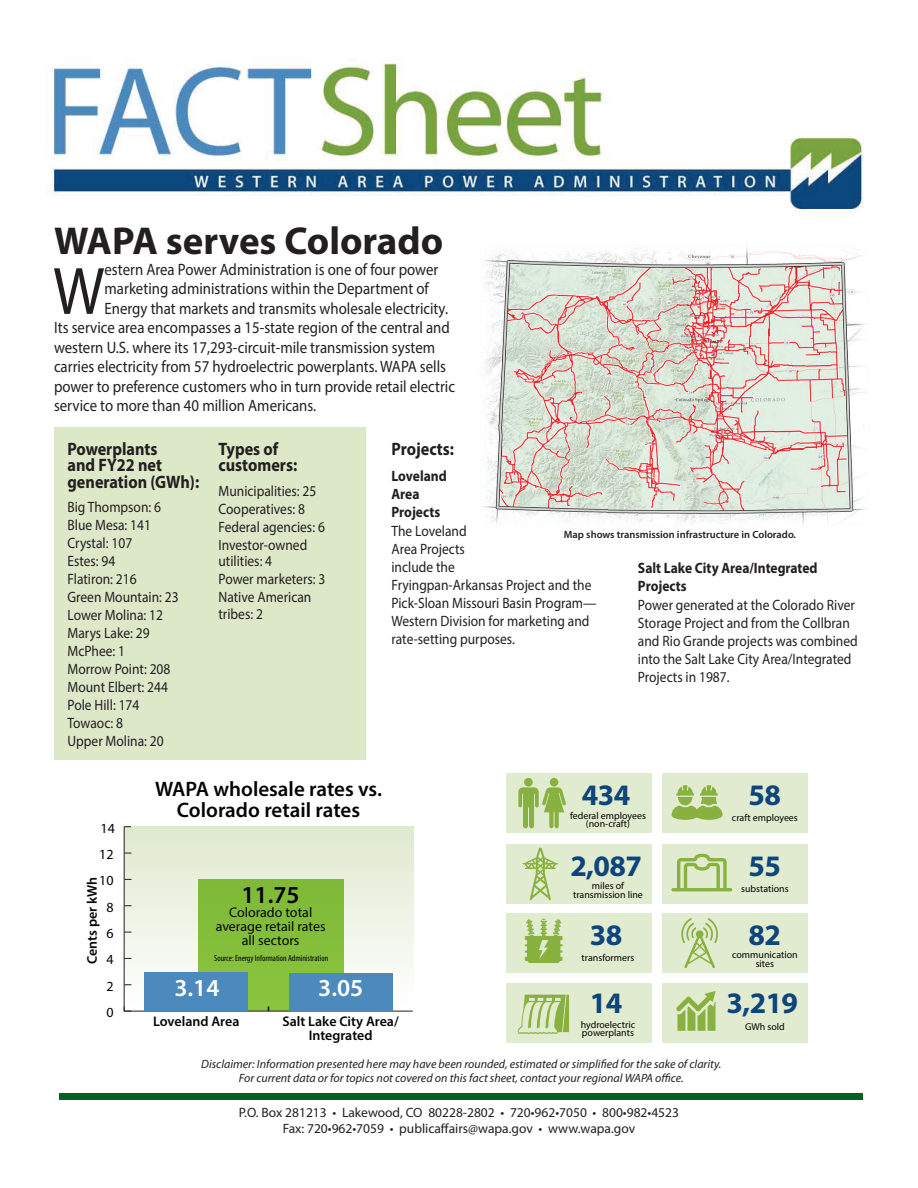
<style>
.page{position:relative;width:918px;height:1188px;background:#fff}
.page>*{position:absolute;margin:0;border:0;box-sizing:border-box;transform-origin:0 0}
.t1{font:67.65px "Myriad Pro";color:#231f20;scale:.9 1}
.t2{font:700 39px "Myriad Pro";color:#231f20}
.t3{font:700 29.85px "Myriad Pro";letter-spacing:-.02em;color:#0e457a}
.t4{font:600 24.45px "Myriad Pro";color:#fff}
.t5{font:600 24.45px "Myriad Pro";color:#040503}
.t6{font:600 21px/21px "Myriad Pro";color:#040503;text-align:center}
.t7{font:700 18px/16.5px "Myriad Pro";color:#231f20;scale:.9 1}
.t8{font:16.5px "Myriad Pro";color:#231f20;scale:.9 1}
.t9{font:15px/18px "Myriad Pro";color:#231f20;scale:.9 1}
.t10{font:700 15px/18px "Myriad Pro";color:#231f20;scale:.9 1}
.t11{font:13.95px/14px "Myriad Pro";color:#040503;text-align:center}
.t12{font:600 13.95px/14px "Myriad Pro";color:#040503;text-align:center}
.t13{font:13.5px/16.2px "Myriad Pro";color:#231f20;text-align:center}
.t14{font:italic 12px/14.4px "Myriad Pro";color:#231f20;text-align:center}
.t15{font:600 10.5px "Myriad Pro";color:#231f20}
.t16{font:9.9px/8.7px "Myriad Pro";color:#040503;text-align:center}
.t17{font:condensed 8.7px "Myriad Pro";color:#040503}
</style>
<div class="page">
<img style="left:52px;top:58px;width:812px;height:154px">
<svg style="left:125px;top:827px;width:288px;height:184px;background:#c7dfa7"></svg>
<hr style="left:124px;top:1011px;width:289px;height:1px;background:#231f20">
<hr style="left:124px;top:827px;width:1px;height:184px;background:#231f20">
<svg style="left:124px;top:1007px;width:7px;height:5px"></svg>
<div style="left:144px;top:972px;width:104px;height:39px;background:#4c89bd"></div>
<div style="left:289px;top:973px;width:104px;height:38px;background:#4c89bd"></div>
<div style="left:663px;top:774px;width:145px;height:59px;background:#e1ebcf"></div>
<div style="left:506px;top:774px;width:145px;height:59px;background:#e1ebcf"></div>
<div style="left:663px;top:845px;width:145px;height:59px;background:#e1ebcf"></div>
<div style="left:506px;top:845px;width:145px;height:59px;background:#e1ebcf"></div>
<div style="left:663px;top:913px;width:145px;height:59px;background:#e1ebcf"></div>
<div style="left:506px;top:913px;width:145px;height:59px;background:#e1ebcf"></div>
<div style="left:663px;top:983px;width:145px;height:59px;background:#e1ebcf"></div>
<div style="left:506px;top:983px;width:145px;height:59px;background:#e1ebcf"></div>
<div style="left:524px;top:778px;width:9px;height:9px;background:#89b13f;border-radius:50%"></div>
<div style="left:550px;top:778px;width:8px;height:9px;background:#89b13f;border-radius:50%"></div>
<svg style="left:518px;top:787px;width:48px;height:41px"></svg>
<svg style="left:523px;top:848px;width:35px;height:52px"></svg>
<svg style="left:676px;top:991px;width:40px;height:40px"></svg>
<svg style="left:671px;top:854px;width:61px;height:37px"></svg>
<svg style="left:672px;top:785px;width:51px;height:35px"></svg>
<svg style="left:681px;top:918px;width:37px;height:50px"></svg>
<svg style="left:518px;top:995px;width:51px;height:39px"></svg>
<svg style="left:525px;top:918px;width:37px;height:45px"></svg>
<img style="left:483px;top:247px;width:383px;height:278px">
<div style="left:59px;top:1093px;width:804px;height:7px;background:#006224"></div>
<div style="left:54px;top:428px;width:311px;height:332px;background:#dde8c8"></div>
<h2 class="t2" style="left:54px;top:216px;width:391px">WAPA serves Colorado</h2>
<h1 class="t1" style="left:53px;top:249px;width:59px">W</h1>
<p class="t8" style="left:105px;top:259px;width:372px">estern Area Power Administration is one of four power</p>
<p class="t8" style="left:105px;top:279px;width:362px">marketing administrations within the Department of</p>
<p class="t8" style="left:105px;top:298px;width:383px">Energy that markets and transmits wholesale electricity.</p>
<p class="t8" style="left:54px;top:318px;width:441px">Its service area encompasses a 15-state region of the central and</p>
<p class="t8" style="left:54px;top:337px;width:425px">western U.S. where its 17,293-circuit-mile transmission system</p>
<p class="t8" style="left:54px;top:357px;width:437px">carries electricity from 57 hydroelectric powerplants. WAPA sells</p>
<p class="t8" style="left:54px;top:376px;width:447px">power to preference customers who in turn provide retail electric</p>
<p class="t8" style="left:54px;top:396px;width:293px">service to more than 40 million Americans.</p>
<p class="t7" style="left:68px;top:440px;width:148px">Powerplants<br>and FY22 net generation (GWh):</p>
<p class="t9" style="left:68px;top:498px;width:125px">Big Thompson: 6<br>Blue Mesa: 141<br>Crystal: 107<br>Estes: 94<br>Flatiron: 216<br>Green Mountain: 23<br>Lower Molina: 12<br>Marys Lake: 29<br>McPhee: 1<br>Morrow Point: 208<br>Mount Elbert: 244<br>Pole Hill: 174<br>Towaoc: 8<br>Upper Molina: 20</p>
<p class="t7" style="left:219px;top:440px;width:89px">Types of customers:</p>
<p class="t9" style="left:219px;top:482px;width:120px">Municipalities: 25<br>Cooperatives: 8<br>Federal agencies: 6<br>Investor-owned</p>
<p class="t9" style="left:219px;top:552px;width:120px">utilities: 4<br>Power marketers: 3<br>Native American</p>
<p class="t9" style="left:219px;top:605px;width:51px">tribes: 2</p>
<p class="t7" style="left:392px;top:440px;width:71px">Projects:</p>
<p class="t10" style="left:392px;top:466px;width:63px">Loveland<br>Area<br>Projects</p>
<p class="t9" style="left:392px;top:522px;width:230px">The Loveland<br>Area Projects<br>include the<br>Fryingpan-Arkansas Project and the<br>Pick-Sloan Missouri Basin Program—<br>Western Division for marketing and rate-setting purposes.</p>
<p class="t15" style="left:564px;top:528px;width:234px">Map shows transmission infrastructure in Colorado.</p>
<p class="t10" style="left:638px;top:558px;width:201px">Salt Lake City Area/Integrated<br>Projects</p>
<p class="t9" style="left:638px;top:596px;width:246px">Power generated at the Colorado River Storage Project and from the Collbran and Rio Grande projects was combined into the Salt Lake City Area/Integrated Projects in 1987.</p>
<p class="t11" style="left:101px;top:821px;width:16px">14</p>
<p class="t11" style="left:99px;top:847px;width:16px">12</p>
<p class="t11" style="left:99px;top:873px;width:16px">10</p>
<p class="t12" style="left:85px;top:964px;width:89px;rotate:-90deg">Cents per kWh</p>
<p class="t11" style="left:106px;top:900px;width:9px">8</p>
<p class="t11" style="left:106px;top:926px;width:9px">6</p>
<p class="t11" style="left:106px;top:952px;width:9px">4</p>
<h3 class="t6" style="left:155px;top:778px;width:228px">WAPA wholesale rates vs.<br>Colorado retail rates</h3>
<h3 class="t5" style="left:242px;top:880px;width:60px">11.75</h3>
<p class="t11" style="left:216px;top:905px;width:111px">Colorado total average retail rates all sectors</p>
<p class="t17" style="left:214px;top:952px;width:116px">Source: Energy Information Administration</p>
<h3 class="t3" style="left:582px;top:776px;width:50px">434</h3>
<h3 class="t3" style="left:749px;top:776px;width:34px">58</h3>
<p class="t16" style="left:570px;top:811px;width:77px">federal employees (non-craft)</p>
<p class="t16" style="left:732px;top:813px;width:68px">craft employees</p>
<h3 class="t3" style="left:570px;top:846px;width:73px">2,087</h3>
<h3 class="t3" style="left:749px;top:846px;width:34px">55</h3>
<p class="t16" style="left:573px;top:881px;width:71px">miles of transmission line</p>
<p class="t16" style="left:741px;top:884px;width:49px">substations</p>
<h3 class="t3" style="left:590px;top:915px;width:34px">38</h3>
<h3 class="t3" style="left:749px;top:915px;width:34px">82</h3>
<p class="t16" style="left:582px;top:953px;width:54px">transformers</p>
<p class="t16" style="left:732px;top:951px;width:67px">communication sites</p>
<p class="t11" style="left:106px;top:979px;width:9px">2</p>
<p class="t11" style="left:106px;top:1005px;width:9px">0</p>
<h3 class="t4" style="left:174px;top:973px;width:47px">3.14</h3>
<h3 class="t4" style="left:318px;top:972px;width:47px">3.05</h3>
<p class="t12" style="left:153px;top:1014px;width:88px">Loveland Area</p>
<p class="t12" style="left:282px;top:1014px;width:118px">Salt Lake City Area/<br>Integrated</p>
<h3 class="t3" style="left:590px;top:984px;width:34px">14</h3>
<h3 class="t3" style="left:727px;top:984px;width:73px">3,219</h3>
<p class="t16" style="left:581px;top:1020px;width:56px;text-align:left">hydroelectric powerplants</p>
<p class="t16" style="left:745px;top:1022px;width:41px">GWh sold</p>
<p class="t14" style="left:201px;top:1057px;width:522px">Disclaimer: Information presented here may have been rounded, estimated or simplified for the sake of clarity.<br>For current data or for topics not covered on this fact sheet, contact your regional WAPA office.</p>
<p class="t13" style="left:239px;top:1104px;width:442px">P.O. Box 281213 • Lakewood, CO 80228-2802 • 720•962•7050 • 800•982•4523<br>Fax: 720•962•7059 • publicaffairs@wapa.gov • www.wapa.gov</p>
</div>
